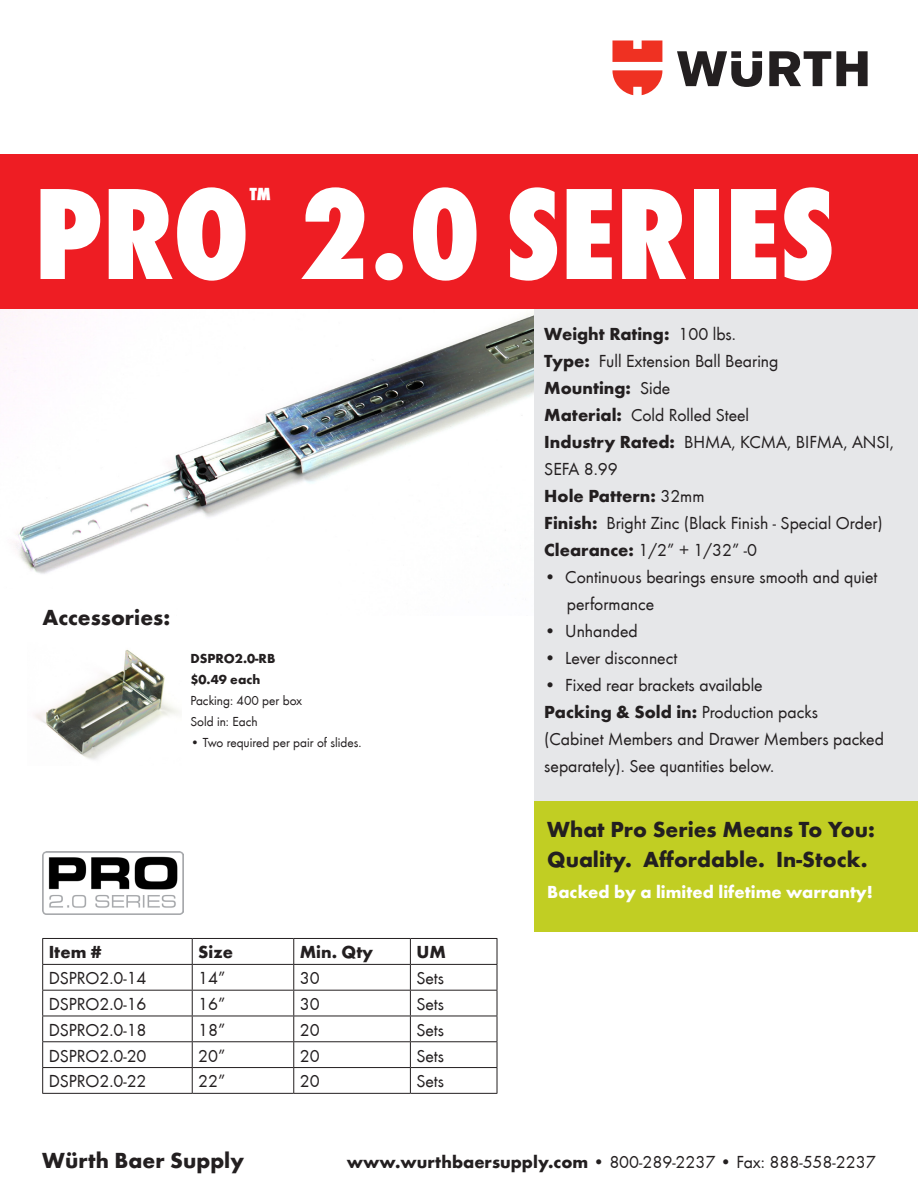
<style>
.page{position:relative;width:918px;height:1188px;background:#fff}
.page>*{position:absolute;margin:0;border:0;box-sizing:border-box;transform-origin:0 0}
.t1{font:800 condensed 135px "Wuerth";color:#fff}
.t2{font:800 condensed 31.5px "Wuerth";color:#fff}
.t3{font:700 22.5px "Wuerth";color:#231f20}
.t4{font:18px/27px "Wuerth";color:#231f20}
.t5{font:700 18px "Wuerth";color:#231f20}
.t6{font:700 18px "Wuerth";color:#fff}
.t7{font:13.5px "Wuerth";color:#231f20}
.t8{font:700 13.5px "Wuerth";color:#231f20}
.s1{font-weight:400}
.s2{font-weight:700}
</style>
<div class="page">
<img style="left:0;top:308px;width:534px;height:266px">
<div style="left:534px;top:308px;width:384px;height:496px;background:#e6e7e9"></div>
<div style="left:534px;top:801px;width:384px;height:131px;background:#c1ce23"></div>
<div style="left:0;top:154px;width:918px;height:154px;background:#ee1d23"></div>
<svg style="left:677px;top:51px;width:191px;height:36px"></svg>
<svg style="left:612px;top:41px;width:50px;height:54px"></svg>
<hr style="left:42px;top:938px;width:150px;height:1px;background:#231f20">
<hr style="left:192px;top:938px;width:102px;height:1px;background:#231f20">
<hr style="left:294px;top:938px;width:116px;height:1px;background:#231f20">
<hr style="left:410px;top:938px;width:87px;height:1px;background:#231f20">
<hr style="left:42px;top:964px;width:150px;height:1px;background:#231f20">
<hr style="left:192px;top:964px;width:102px;height:1px;background:#231f20">
<hr style="left:294px;top:964px;width:116px;height:1px;background:#231f20">
<hr style="left:410px;top:964px;width:87px;height:1px;background:#231f20">
<hr style="left:42px;top:990px;width:150px;height:1px;background:#231f20">
<hr style="left:192px;top:990px;width:102px;height:1px;background:#231f20">
<hr style="left:294px;top:990px;width:116px;height:1px;background:#231f20">
<hr style="left:410px;top:990px;width:87px;height:1px;background:#231f20">
<hr style="left:42px;top:1016px;width:150px;height:1px;background:#231f20">
<hr style="left:192px;top:1016px;width:102px;height:1px;background:#231f20">
<hr style="left:294px;top:1016px;width:116px;height:1px;background:#231f20">
<hr style="left:410px;top:1016px;width:87px;height:1px;background:#231f20">
<hr style="left:42px;top:1041px;width:150px;height:1px;background:#231f20">
<hr style="left:192px;top:1041px;width:102px;height:1px;background:#231f20">
<hr style="left:294px;top:1041px;width:116px;height:1px;background:#231f20">
<hr style="left:410px;top:1041px;width:87px;height:1px;background:#231f20">
<hr style="left:42px;top:1067px;width:150px;height:1px;background:#231f20">
<svg style="left:42px;top:939px;width:1px;height:154px"></svg>
<hr style="left:192px;top:1067px;width:102px;height:1px;background:#231f20">
<svg style="left:192px;top:939px;width:1px;height:154px"></svg>
<hr style="left:294px;top:1067px;width:116px;height:1px;background:#231f20">
<svg style="left:293px;top:939px;width:1px;height:154px"></svg>
<hr style="left:410px;top:1067px;width:87px;height:1px;background:#231f20">
<svg style="left:410px;top:939px;width:1px;height:154px"></svg>
<svg style="left:497px;top:939px;width:1px;height:154px"></svg>
<hr style="left:42px;top:1093px;width:150px;height:1px;background:#231f20">
<hr style="left:192px;top:1093px;width:102px;height:1px;background:#231f20">
<hr style="left:294px;top:1093px;width:116px;height:1px;background:#231f20">
<hr style="left:410px;top:1093px;width:87px;height:1px;background:#231f20">
<img style="left:43px;top:852px;width:141px;height:63px">
<img style="left:35px;top:649px;width:145px;height:111px">
<p class="t1" style="left:34px;top:139px;width:802px">PRO 2.0 SERIES</p>
<p class="t2" style="left:250px;top:176px;width:22px">™</p>
<p class="t3" style="left:43px;top:601px;width:129px">Accessories:</p>
<p class="t8" style="left:190px;top:648px;width:86px">DSPRO2.0-RB</p>
<p class="t8" style="left:190px;top:669px;width:71px">$0.49 each</p>
<p class="t7" style="left:190px;top:691px;width:113px">Packing: 400 per box</p>
<p class="t7" style="left:190px;top:712px;width:69px">Sold in: Each</p>
<p class="t7" style="left:190px;top:733px;width:173px">• Two required per pair of slides.</p>
<p class="t5" style="left:49px;top:939px;width:55px">Item #</p>
<p class="t5" style="left:198px;top:939px;width:36px">Size</p>
<p class="t5" style="left:300px;top:939px;width:75px">Min. Qty</p>
<p class="t5" style="left:416px;top:939px;width:31px">UM</p>
<p class="t4" style="left:49px;top:964px;width:99px">DSPRO2.0-14</p>
<p class="t4" style="left:198px;top:964px;width:29px">14”</p>
<p class="t4" style="left:300px;top:964px;width:21px">30</p>
<p class="t4" style="left:416px;top:964px;width:29px">Sets</p>
<p class="t4" style="left:49px;top:990px;width:99px">DSPRO2.0-16</p>
<p class="t4" style="left:198px;top:990px;width:29px">16”</p>
<p class="t4" style="left:300px;top:990px;width:21px">30</p>
<p class="t4" style="left:416px;top:990px;width:29px">Sets</p>
<p class="t4" style="left:49px;top:1015px;width:99px">DSPRO2.0-18</p>
<p class="t4" style="left:198px;top:1015px;width:29px">18”</p>
<p class="t4" style="left:300px;top:1015px;width:21px">20</p>
<p class="t4" style="left:416px;top:1015px;width:29px">Sets</p>
<p class="t4" style="left:49px;top:1041px;width:99px">DSPRO2.0-20</p>
<p class="t4" style="left:198px;top:1041px;width:29px">20”</p>
<p class="t4" style="left:300px;top:1041px;width:21px">20</p>
<p class="t4" style="left:416px;top:1041px;width:29px">Sets</p>
<p class="t4" style="left:49px;top:1067px;width:99px">DSPRO2.0-22</p>
<p class="t4" style="left:198px;top:1067px;width:29px">22”</p>
<p class="t4" style="left:300px;top:1067px;width:21px">20</p>
<p class="t4" style="left:416px;top:1067px;width:29px">Sets</p>
<p class="t5" style="left:544px;top:321px;width:193px">Weight Rating: <span class="s1">100 lbs.</span></p>
<p class="t4" style="left:544px;top:347px;width:236px"><span class="s2">Type:</span> Full Extension Ball Bearing</p>
<p class="t5" style="left:544px;top:375px;width:128px">Mounting: <span class="s1">Side</span></p>
<p class="t4" style="left:544px;top:401px;width:206px"><span class="s2">Material:</span> Cold Rolled Steel</p>
<p class="t4" style="left:544px;top:428px;width:351px"><span class="s2">Industry Rated:</span> BHMA, KCMA, BIFMA, ANSI,<br>SEFA 8.99</p>
<p class="t5" style="left:544px;top:483px;width:162px">Hole Pattern: <span class="s1">32mm</span></p>
<p class="t4" style="left:544px;top:509px;width:340px"><span class="s2">Finish:</span> Bright Zinc (Black Finish - Special Order)</p>
<p class="t4" style="left:544px;top:536px;width:214px"><span class="s2">Clearance:</span> 1/2” + 1/32” -0</p>
<p class="t4" style="left:544px;top:563px;width:335px">• Continuous bearings ensure smooth and quiet</p>
<p class="t4" style="left:567px;top:590px;width:89px">performance</p>
<p class="t4" style="left:544px;top:617px;width:95px">• Unhanded</p>
<p class="t4" style="left:544px;top:644px;width:134px">• Lever disconnect</p>
<p class="t4" style="left:544px;top:671px;width:220px">• Fixed rear brackets available</p>
<p class="t5" style="left:544px;top:699px;width:275px">Packing &amp; Sold in: <span class="s1">Production packs</span></p>
<p class="t4" style="left:544px;top:725px;width:341px">(Cabinet Members and Drawer Members packed separately). See quantities below.</p>
<p class="t3" style="left:547px;top:813px;width:329px">What Pro Series Means To You:</p>
<p class="t3" style="left:547px;top:843px;width:322px">Quality. Affordable. In-Stock.</p>
<p class="t6" style="left:547px;top:879px;width:327px">Backed by a limited lifetime warranty!</p>
<p class="t3" style="left:42px;top:1144px;width:203px">Würth Baer Supply</p>
<p class="t4" style="left:347px;top:1147px;width:530px"><span class="s2">www.wurthbaersupply.com</span> • 800-289-2237 • Fax: 888-558-2237</p>
</div>
